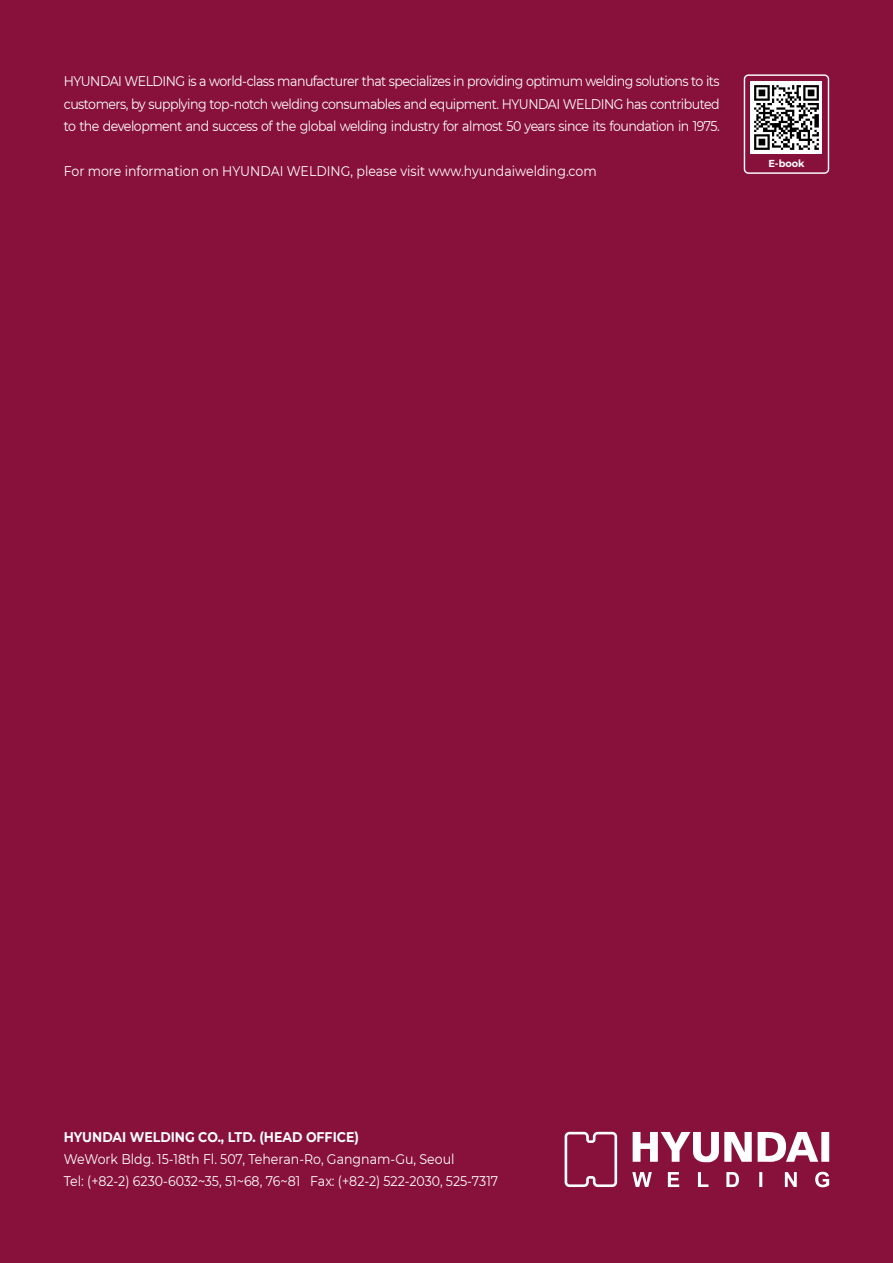
<style>
.page{position:relative;width:893px;height:1263px;background:#88113c}
.page>*{position:absolute;margin:0;border:0;box-sizing:border-box;transform-origin:0 0}
.t1{font:13.95px/22.4px "Montserrat";color:#fff;text-align:justify;scale:.9 1}
.t2{font:700 13.95px "Montserrat";color:#fff;scale:.9 1}
.t3{font:700 10.05px "Montserrat";color:#fff}
</style>
<div class="page">
<svg style="left:632px;top:1172px;width:20px;height:15px"></svg>
<svg style="left:668px;top:1172px;width:11px;height:15px"></svg>
<svg style="left:698px;top:1172px;width:10px;height:15px"></svg>
<svg style="left:726px;top:1172px;width:13px;height:15px"></svg>
<hr style="left:759px;top:1172px;width:3px;height:15px;background:#fff">
<svg style="left:785px;top:1172px;width:12px;height:15px"></svg>
<svg style="left:815px;top:1172px;width:14px;height:15px"></svg>
<svg style="left:633px;top:1132px;width:196px;height:30px"></svg>
<svg style="left:565px;top:1132px;width:52px;height:55px"></svg>
<div style="left:744px;top:74px;width:85px;height:100px;border:1px solid #fff;border-radius:4px"></div>
<img style="left:750px;top:82px;width:72px;height:71px">
<p class="t1" style="left:64px;top:70px;width:730px">HYUNDAI WELDING is a world-class manufacturer that specializes in providing optimum welding solutions to its customers, by supplying top-notch welding consumables and equipment. HYUNDAI WELDING has contributed to the development and success of the global welding industry for almost 50 years since its foundation in 1975.</p>
<p class="t1" style="left:64px;top:159px;width:594px">For more information on HYUNDAI WELDING, please visit www.hyundaiwelding.com</p>
<p class="t3" style="left:768px;top:157px;width:38px">E-book</p>
<p class="t2" style="left:64px;top:1127px;width:329px">HYUNDAI WELDING CO., LTD. (HEAD OFFICE)</p>
<p class="t1" style="left:64px;top:1147px;width:436px">WeWork Bldg. 15-18th Fl. 507, Teheran-Ro, Gangnam-Gu, Seoul</p>
<p class="t1" style="left:64px;top:1170px;width:484px">Tel: (+82-2) 6230-6032~35, 51~68, 76~81 Fax: (+82-2) 522-2030, 525-7317</p>
</div>
